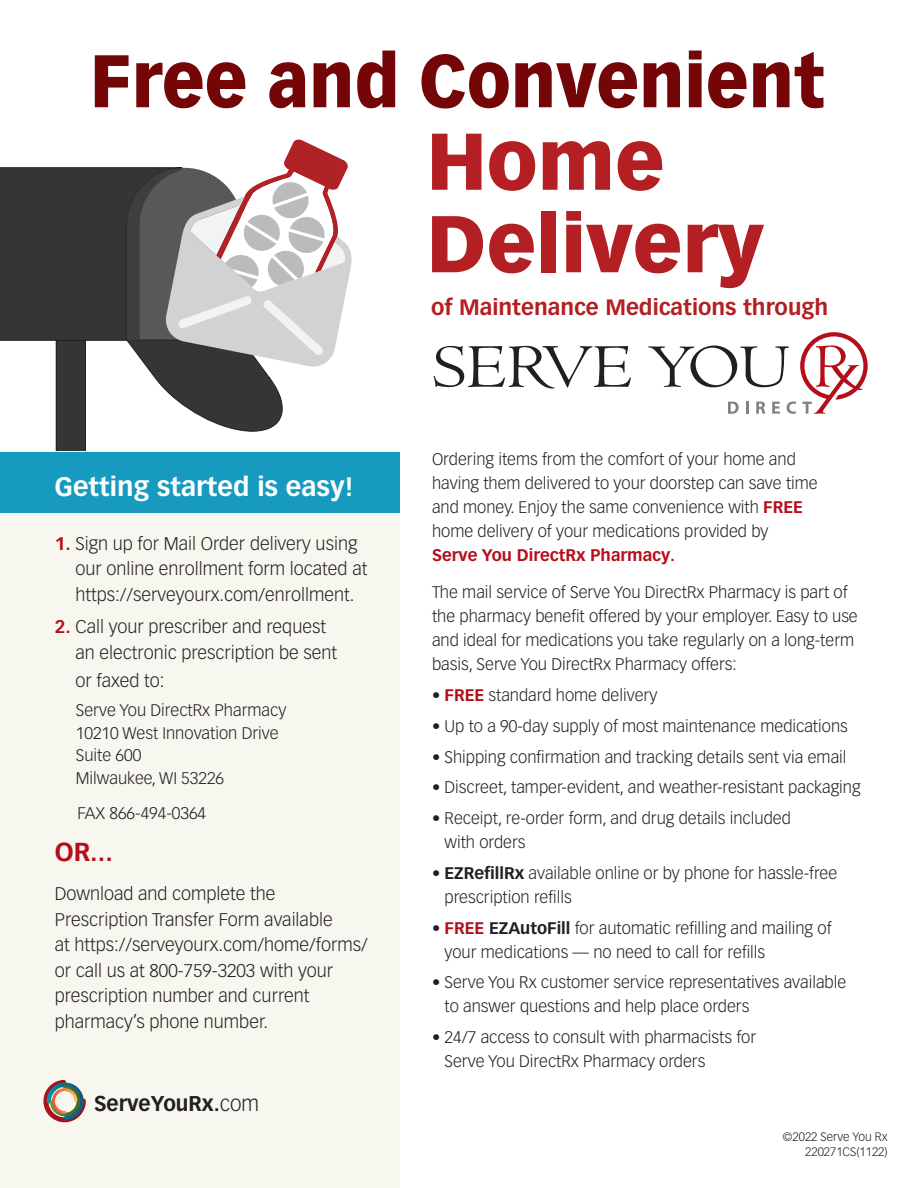
<style>
.page{position:relative;width:918px;height:1188px;background:#fff}
.page>*{position:absolute;margin:0;border:0;box-sizing:border-box;transform-origin:0 0}
.t1{font:900 78.75px/82.5px "Vectora LT Pro";color:#b31f23}
.t2{font:900 73.05px "Vectora LT Pro";color:#740607;scale:.93 1}
.t3{font:700 26.25px "Vectora LT Pro";color:#fff}
.t4{font:700 25.5px "Vectora LT Pro";color:#b50e1a}
.t5{font:700 21.9px "Vectora LT Pro";color:#b31f23}
.t6{font:700 21px "Vectora LT Pro";color:#231f20}
.t7{font:300 18px/25.5px "Vectora LT Pro";color:#231f20}
.t8{font:300 16.5px/24px "Vectora LT Pro";color:#231f20}
.t9{font:300 12px/14.4px "Vectora LT Pro";color:#231f20;text-align:right}
.s1{font-weight:700;color:#b50e1a}
.s2{font-weight:300}
.s3{font-weight:700}
</style>
<div class="page">
<div style="left:56px;top:340px;width:29px;height:158px;background:#363536"></div>
<svg style="left:0;top:139px;width:352px;height:293px"></svg>
<svg style="left:434px;top:346px;width:197px;height:43px"></svg>
<svg style="left:648px;top:332px;width:220px;height:82px"></svg>
<div style="left:0;top:452px;width:400px;height:736px;background:#f7f6ef"></div>
<div style="left:0;top:452px;width:400px;height:60px;background:#169abf"></div>
<svg style="left:43px;top:1080px;width:43px;height:42px"></svg>
<p class="t2" style="left:90px;top:36px;width:791px">Free and Convenient</p>
<p class="t1" style="left:427px;top:120px;width:339px">Home<br>Delivery</p>
<p class="t5" style="left:431px;top:294px;width:398px">of Maintenance Medications through</p>
<p class="t3" style="left:55px;top:471px;width:300px">Getting started is easy!</p>
<p class="t7" style="left:76px;top:531px;width:293px;text-indent:-21px"><span class="s1">1.</span> Sign up for Mail Order delivery using our online enrollment form located at https://serveyourx.com/enrollment.</p>
<p class="t7" style="left:76px;top:614px;width:263px;text-indent:-21px"><span class="s1">2.</span> Call your prescriber and request an electronic prescription be sent</p>
<p class="t7" style="left:76px;top:668px;width:91px">or faxed to:</p>
<p class="t8" style="left:76px;top:699px;width:212px;line-height:22.5px">Serve You DirectRx Pharmacy<br>10210 West Innovation Drive<br>Suite 600<br>Milwaukee, WI 53226</p>
<p class="t8" style="left:77px;top:801px;width:130px">FAX 866-494-0364</p>
<p class="t4" style="left:55px;top:836px;width:60px">OR...</p>
<p class="t7" style="left:55px;top:881px;width:315px">Download and complete the Prescription Transfer Form available<br>at https://serveyourx.com/home/forms/ or call us at 800-759-3203 with your prescription number and current pharmacy’s phone number.</p>
<p class="t6" style="left:94px;top:1091px;width:167px">ServeYouRx.<span class="s2">com</span></p>
<p class="t8" style="left:432px;top:447px;width:387px">Ordering items from the comfort of your home and having them delivered to your doorstep can save time and money. Enjoy the same convenience with <span class="s1">FREE </span>home delivery of your medications provided by <span class="s1">Serve You DirectRx Pharmacy.</span></p>
<p class="t8" style="left:432px;top:580px;width:427px">The mail service of Serve You DirectRx Pharmacy is part of the pharmacy benefit offered by your employer. Easy to use and ideal for medications you take regularly on a long-term basis, Serve You DirectRx Pharmacy offers:</p>
<p class="t8" style="left:432px;top:683px;width:227px">• <span class="s1">FREE</span> standard home delivery</p>
<p class="t8" style="left:432px;top:714px;width:417px">• Up to a 90-day supply of most maintenance medications</p>
<p class="t8" style="left:432px;top:745px;width:416px">• Shipping confirmation and tracking details sent via email</p>
<p class="t8" style="left:432px;top:775px;width:430px">• Discreet, tamper-evident, and weather-resistant packaging</p>
<p class="t8" style="left:445px;top:806px;width:348px;text-indent:-13px">• Receipt, re-order form, and drug details included with orders</p>
<p class="t8" style="left:445px;top:861px;width:394px;text-indent:-13px">• <span class="s3">EZRefillRx</span> available online or by phone for hassle-free prescription refills</p>
<p class="t8" style="left:445px;top:916px;width:389px;text-indent:-13px">• <span class="s1">FREE</span> <span class="s3">EZAutoFill</span> for automatic refilling and mailing of your medications — no need to call for refills</p>
<p class="t8" style="left:445px;top:970px;width:403px;text-indent:-13px">• Serve You Rx customer service representatives available to answer questions and help place orders</p>
<p class="t8" style="left:445px;top:1025px;width:313px;text-indent:-13px">• 24/7 access to consult with pharmacists for<br>Serve You DirectRx Pharmacy orders</p>
<p class="t9" style="left:783px;top:1130px;width:106px">©2022 Serve You Rx<br>220271CS(1122)</p>
</div>
